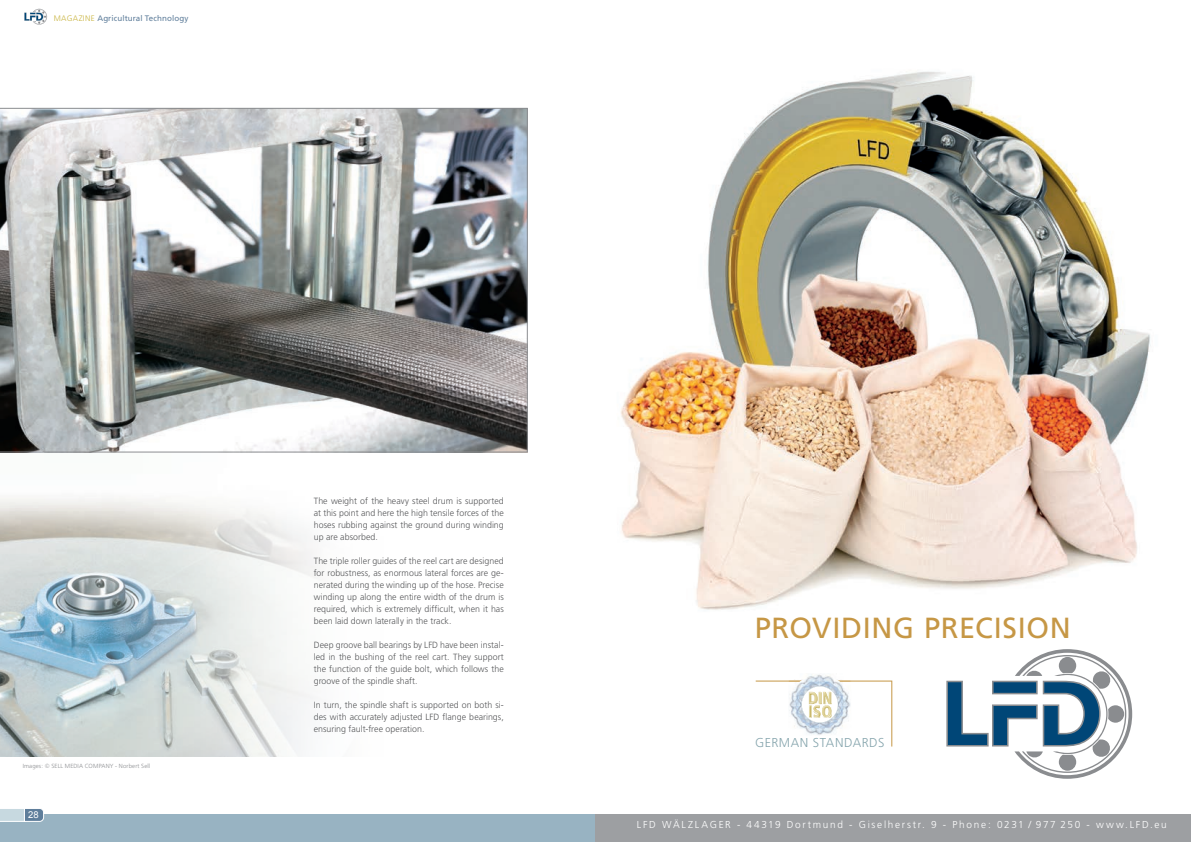
<style>
.page{position:relative;width:1191px;height:842px;background:#fff}
.page>*{position:absolute;margin:0;border:0;box-sizing:border-box;transform-origin:0 0}
.t1{font:29.1px "Frutiger";letter-spacing:.02em;color:#c69745}
.t2{font:300 12.9px "Frutiger";letter-spacing:.04em;color:#86a5ad}
.t3{font:300 10px "Frutiger";letter-spacing:.17em;color:#fff}
.t4{font:9.4px "Arial";color:#fff}
.t5{font:300 9px/12px "Frutiger";color:#57585a;text-align:justify}
.t6{font:8px "Frutiger";letter-spacing:.01em;color:#5f7e9b}
.t7{font:300 6px "Frutiger";letter-spacing:.025em;color:#8a8c8f}
.s1{font-weight:300;color:#c9b440}
.s2{font-family:"Kabel IT Cby BT";font-weight:400}
</style>
<div class="page">
<div style="left:0;top:814px;width:595px;height:28px;background:#98b3c2"></div>
<svg style="left:0;top:809px;width:45px;height:13px"></svg>
<svg style="left:24px;top:9px;width:23px;height:16px"></svg>
<img style="left:0;top:452px;width:383px;height:305px">
<svg style="left:0;top:108px;width:527px;height:344px;background:#9d9f9f"></svg>
<img style="left:620px;top:71px;width:531px;height:676px">
<div style="left:595px;top:814px;width:596px;height:28px;background:#9d9fa2"></div>
<img style="left:788px;top:673px;width:63px;height:7px">
<img style="left:789px;top:673px;width:61px;height:3px">
<img style="left:789px;top:676px;width:61px;height:4px">
<svg style="left:755px;top:680px;width:137px;height:66px"></svg>
<img style="left:809px;top:705px;width:22px;height:12px">
<svg style="left:946px;top:649px;width:186px;height:130px"></svg>
<p class="t6" style="left:54px;top:13px;width:136px"><span class="s1">MAGAZINE</span> Agricultural Technology</p>
<p class="t7" style="left:23px;top:762px;width:129px">Images: <span class="s2">©</span> SELL MEDIA COMPANY - Norbert Sell</p>
<p class="t4" style="left:28px;top:809px;width:12px">28</p>
<p class="t5" style="left:314px;top:495px;width:191px">The weight of the heavy steel drum is supported at this point and here the high tensile forces of the hoses rubbing against the ground during winding up are absorbed.</p>
<p class="t5" style="left:314px;top:555px;width:191px">The triple roller guides of the reel cart are designed for robustness, as enormous lateral forces are ge&shy;nerated during the winding up of the hose. Precise winding up along the entire width of the drum is required, which is extremely difficult, when it has been laid down laterally in the track.</p>
<p class="t5" style="left:314px;top:639px;width:191px">Deep groove ball bearings by LFD have been instal&shy;led in the bushing of the reel cart. They support the function of the guide bolt, which follows the groove of the spindle shaft.</p>
<p class="t5" style="left:314px;top:699px;width:191px">In turn, the spindle shaft is supported on both si&shy;des with accurately adjusted LFD flange bearings, ensuring fault-free operation.</p>
<h1 class="t1" style="left:754px;top:611px;width:318px">PROVIDING PRECISION</h1>
<h2 class="t2" style="left:755px;top:735px;width:131px">GERMAN STANDARDS</h2>
<p class="t3" style="left:637px;top:819px;width:531px">LFD WÄLZLAGER - 44319 Dortmund - Giselherstr. 9 - Phone: 0231 / 977 250 - www.LFD.eu</p>
</div>
